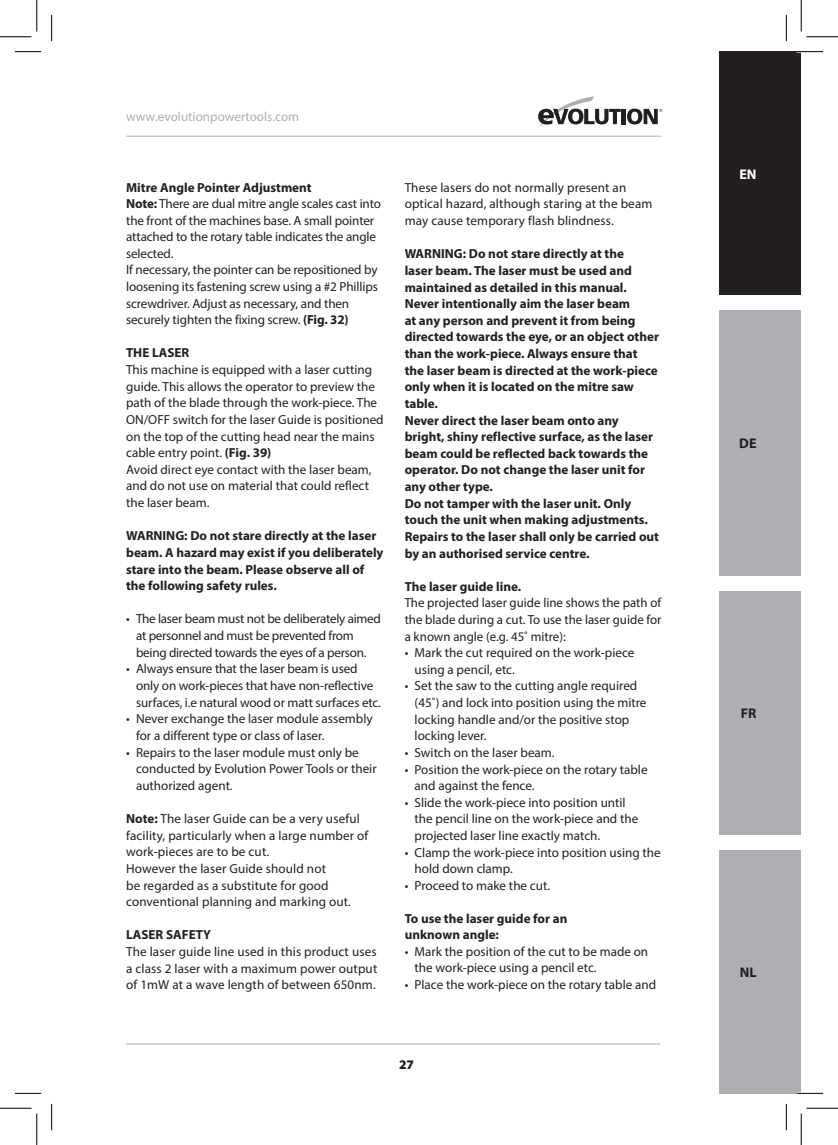
<style>
.page{position:relative;width:838px;height:1145px;background:#fff}
.page>*{position:absolute;margin:0;border:0;box-sizing:border-box;transform-origin:0 0}
.t1{font:700 14px "Myriad Pro";color:#231f20}
.t2{font:700 14px "Myriad Pro";color:#fff}
.t3{font:13.12px/16.6px "Myriad Pro";color:#231f20}
.t4{font:700 13.12px/16.6px "Myriad Pro";color:#231f20}
.t5{font:13.12px/16.6px "Myriad Pro";letter-spacing:-.02em;color:#231f20}
.t6{font:13.12px "Myriad Pro";color:#aeafb3}
.t7{font:900 13.12px "Myriad Pro";color:#231f20}
.s1{font-weight:700}
</style>
<div class="page">
<div style="left:719px;top:310px;width:82px;height:266px;background:#aeafb3"></div>
<div style="left:719px;top:591px;width:82px;height:244px;background:#aeafb3"></div>
<div style="left:719px;top:52px;width:82px;height:243px;background:#231f20"></div>
<div style="left:719px;top:850px;width:82px;height:243px;background:#aeafb3"></div>
<hr style="left:126px;top:136px;width:535px;height:1px;background:#aeafb3">
<hr style="left:126px;top:1044px;width:534px;height:1px;background:#aeafb3">
<svg style="left:538px;top:96px;width:82px;height:31px"></svg>
<hr style="left:621px;top:109px;width:4px;height:15px;background:#231f20">
<svg style="left:627px;top:109px;width:35px;height:15px"></svg>
<hr style="left:796px;top:51px;width:27px;height:2px;background:#fff">
<hr style="left:796px;top:1092px;width:27px;height:2px;background:#fff">
<svg style="left:15px;top:51px;width:26px;height:1px"></svg>
<svg style="left:796px;top:51px;width:27px;height:1px"></svg>
<svg style="left:15px;top:1093px;width:26px;height:1px"></svg>
<svg style="left:796px;top:1093px;width:27px;height:1px"></svg>
<svg style="left:51px;top:15px;width:1px;height:26px"></svg>
<svg style="left:51px;top:1104px;width:1px;height:26px"></svg>
<svg style="left:786px;top:15px;width:1px;height:26px"></svg>
<svg style="left:786px;top:1104px;width:1px;height:26px"></svg>
<hr style="left:0;top:36px;width:32px;height:1px;background:#000">
<hr style="left:806px;top:36px;width:31px;height:1px;background:#000">
<hr style="left:0;top:1108px;width:32px;height:1px;background:#000">
<hr style="left:806px;top:1108px;width:31px;height:1px;background:#000">
<hr style="left:36px;top:0;width:1px;height:31px;background:#000">
<hr style="left:36px;top:1113px;width:1px;height:32px;background:#000">
<hr style="left:800px;top:0;width:1px;height:31px;background:#000">
<hr style="left:800px;top:1113px;width:1px;height:32px;background:#000">
<p class="t6" style="left:126px;top:109px;width:175px">www.evolutionpowertools.com</p>
<p class="t3" style="left:126px;top:179px;width:256px"><span class="s1">Mitre Angle Pointer Adjustment<br>Note:</span> There are dual mitre angle scales cast into the front of the machines base. A small pointer attached to the rotary table indicates the angle selected.<br>If necessary, the pointer can be repositioned by loosening its fastening screw using a #2 Phillips screwdriver. Adjust as necessary, and then securely tighten the fixing screw. <span class="s1">(Fig. 32)</span></p>
<p class="t4" style="left:126px;top:344px;width:65px">THE LASER</p>
<p class="t3" style="left:126px;top:361px;width:259px">This machine is equipped with a laser cutting guide. This allows the operator to preview the path of the blade through the work-piece. The ON/OFF switch for the laser Guide is positioned on the top of the cutting head near the mains cable entry point. <span class="s1">(Fig. 39)<br></span>Avoid direct eye contact with the laser beam, and do not use on material that could reflect the laser beam.</p>
<p class="t4" style="left:126px;top:527px;width:259px">WARNING: Do not stare directly at the laser beam. A hazard may exist if you deliberately stare into the beam. Please observe all of the following safety rules.</p>
<p class="t5" style="left:136px;top:611px;width:246px;text-indent:-10px">• The laser beam must not be deliberately aimed at personnel and must be prevented from being directed towards the eyes of a person.</p>
<p class="t3" style="left:136px;top:660px;width:246px;text-indent:-10px">• Always ensure that the laser beam is used only on work-pieces that have non-reflective surfaces, i.e natural wood or matt surfaces etc.</p>
<p class="t3" style="left:136px;top:710px;width:238px;text-indent:-10px">• Never exchange the laser module assembly for a different type or class of laser.</p>
<p class="t3" style="left:136px;top:744px;width:242px;text-indent:-10px">• Repairs to the laser module must only be conducted by Evolution Power Tools or their authorized agent.</p>
<p class="t3" style="left:126px;top:810px;width:244px"><span class="s1">Note:</span> The laser Guide can be a very useful facility, particularly when a large number of work-pieces are to be cut.<br>However the laser Guide should not<br>be regarded as a substitute for good conventional planning and marking out.</p>
<p class="t4" style="left:126px;top:926px;width:86px">LASER SAFETY</p>
<p class="t3" style="left:126px;top:943px;width:253px;text-align:justify">The laser guide line used in this product uses a class 2 laser with a maximum power output of 1mW at a wave length of between 650nm.</p>
<p class="t3" style="left:404px;top:179px;width:249px">These lasers do not normally present an optical hazard, although staring at the beam may cause temporary flash blindness.</p>
<p class="t4" style="left:404px;top:245px;width:256px">WARNING: Do not stare directly at the<br>laser beam. The laser must be used and maintained as detailed in this manual.<br>Never intentionally aim the laser beam<br>at any person and prevent it from being directed towards the eye, or an object other than the work-piece. Always ensure that the laser beam is directed at the work-piece only when it is located on the mitre saw table.<br>Never direct the laser beam onto any bright, shiny reflective surface, as the laser beam could be reflected back towards the operator. Do not change the laser unit for any other type.<br>Do not tamper with the laser unit. Only touch the unit when making adjustments.<br>Repairs to the laser shall only be carried out by an authorised service centre.</p>
<p class="t4" style="left:404px;top:578px;width:118px">The laser guide line.</p>
<p class="t3" style="left:404px;top:594px;width:258px;text-align:justify">The projected laser guide line shows the path of the blade during a cut. To use the laser guide for a known angle (e.g. 45˚ mitre):</p>
<p class="t3" style="left:414px;top:644px;width:221px;text-indent:-10px">• Mark the cut required on the work-piece using a pencil, etc.</p>
<p class="t3" style="left:414px;top:678px;width:233px;text-indent:-10px">• Set the saw to the cutting angle required (45˚) and lock into position using the mitre locking handle and/or the positive stop locking lever.</p>
<p class="t3" style="left:404px;top:744px;width:151px">• Switch on the laser beam.</p>
<p class="t3" style="left:414px;top:761px;width:234px;text-indent:-10px">• Position the work-piece on the rotary table and against the fence.</p>
<p class="t3" style="left:414px;top:794px;width:225px;text-indent:-10px">• Slide the work-piece into position until the pencil line on the work-piece and the projected laser line exactly match.</p>
<p class="t3" style="left:414px;top:844px;width:247px;text-indent:-10px">• Clamp the work-piece into position using the hold down clamp.</p>
<p class="t3" style="left:404px;top:877px;width:147px">• Proceed to make the cut.</p>
<p class="t4" style="left:404px;top:910px;width:164px">To use the laser guide for an unknown angle:</p>
<p class="t3" style="left:414px;top:943px;width:235px;text-indent:-10px">• Mark the position of the cut to be made on the work-piece using a pencil etc.</p>
<p class="t3" style="left:404px;top:976px;width:253px">• Place the work-piece on the rotary table and</p>
<p class="t7" style="left:399px;top:1055px;width:17px">27</p>
<p class="t2" style="left:739px;top:165px;width:19px">EN</p>
<p class="t1" style="left:739px;top:435px;width:19px">DE</p>
<p class="t1" style="left:740px;top:704px;width:17px">FR</p>
<p class="t1" style="left:739px;top:963px;width:18px">NL</p>
</div>
